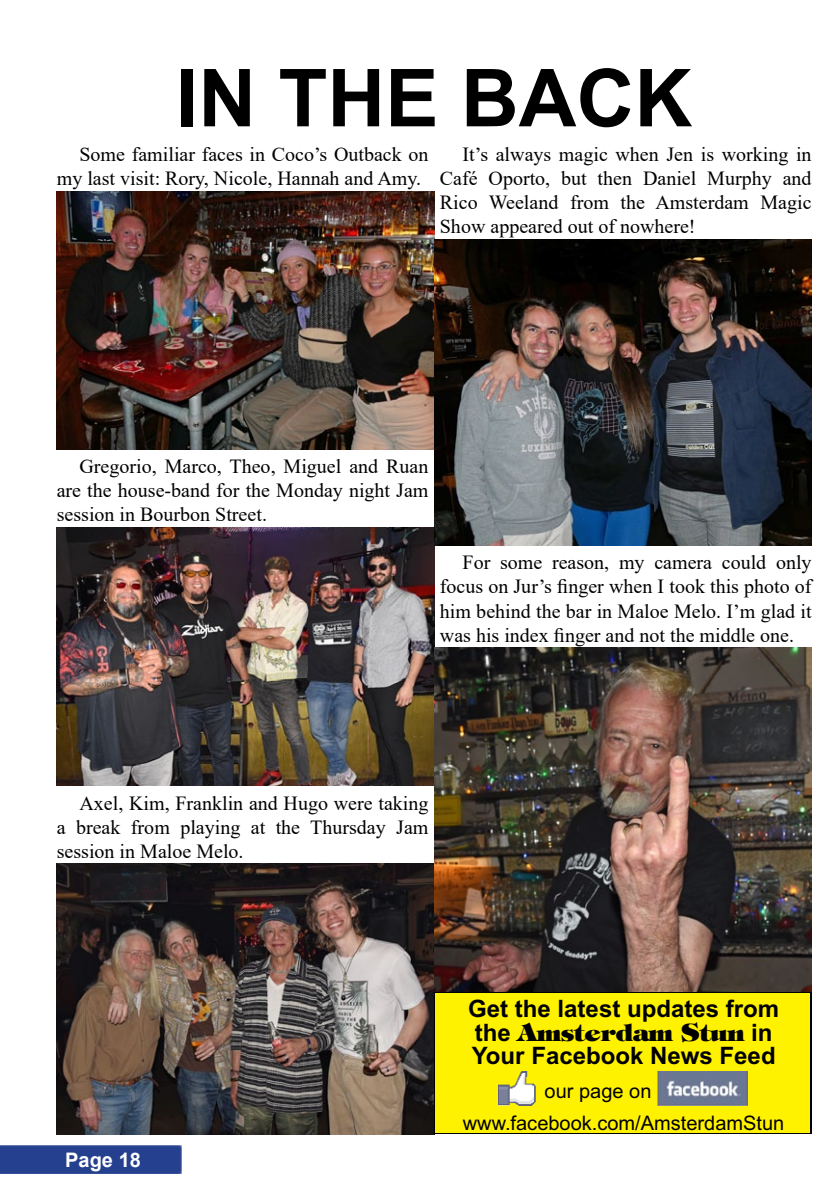
<style>
.page{position:relative;width:840px;height:1191px;background:#fff}
.page>*{position:absolute;margin:0;border:0;box-sizing:border-box;transform-origin:0 0}
.t1{font:700 80px "Arial";color:#000}
.t2{font:700 24px "Arial";color:#000}
.t3{font:800 24px "Timpani";color:#000}
.t4{font:20px/24px "Times New Roman";color:#000;text-align:justify}
.t5{font:20px "Arial";color:#000}
.t6{font:700 20px "Arial";color:#fff}
.s1{font-family:"Arial";font-weight:700}
</style>
<div class="page">
<div style="left:0;top:1145px;width:181px;height:29px;background:#25408f"></div>
<img style="left:57px;top:527px;width:377px;height:258px">
<img style="left:57px;top:863px;width:377px;height:271px">
<img style="left:57px;top:191px;width:377px;height:258px">
<img style="left:434px;top:239px;width:377px;height:306px">
<img style="left:434px;top:647px;width:377px;height:345px">
<div style="left:434px;top:992px;width:377px;height:142px;background:#fff200"></div>
<img style="left:498px;top:1071px;width:37px;height:35px">
<img style="left:657px;top:1071px;width:90px;height:35px">
<h1 class="t1" style="left:176px;top:42px;width:517px">IN THE BACK</h1>
<p class="t4" style="left:57px;top:142px;width:373px;text-indent:23px">Some familiar faces in Coco’s Outback on my last visit: Rory, Nicole, Hannah and Amy.</p>
<p class="t4" style="left:439px;top:142px;width:373px;text-indent:23px">It’s always magic when Jen is working in Café Oporto, but then Daniel Murphy and Rico Weeland from the Amsterdam Magic Show appeared out of nowhere!</p>
<p class="t4" style="left:57px;top:454px;width:373px;text-indent:23px">Gregorio, Marco, Theo, Miguel and Ruan are the house-band for the Monday night Jam session in Bourbon Street.</p>
<p class="t4" style="left:439px;top:550px;width:373px;text-indent:23px">For some reason, my camera could only focus on Jur’s finger when I took this photo of him behind the bar in Maloe Melo. I’m glad it was his index finger and not the middle one.</p>
<p class="t4" style="left:57px;top:790px;width:373px;text-indent:23px">Axel, Kim, Franklin and Hugo were taking a break from playing at the Thursday Jam session in Maloe Melo.</p>
<p class="t6" style="left:65px;top:1146px;width:77px">Page 18</p>
<p class="t2" style="left:468px;top:993px;width:312px">Get the latest updates from</p>
<p class="t3" style="left:474px;top:1016px;width:299px"><span class="s1">the</span> Amsterdam Stun <span class="s1">in</span></p>
<p class="t2" style="left:471px;top:1040px;width:305px">Your Facebook News Feed</p>
<p class="t5" style="left:544px;top:1077px;width:108px">our page on</p>
<p class="t5" style="left:462px;top:1109px;width:323px">www.facebook.com/AmsterdamStun</p>
</div>
